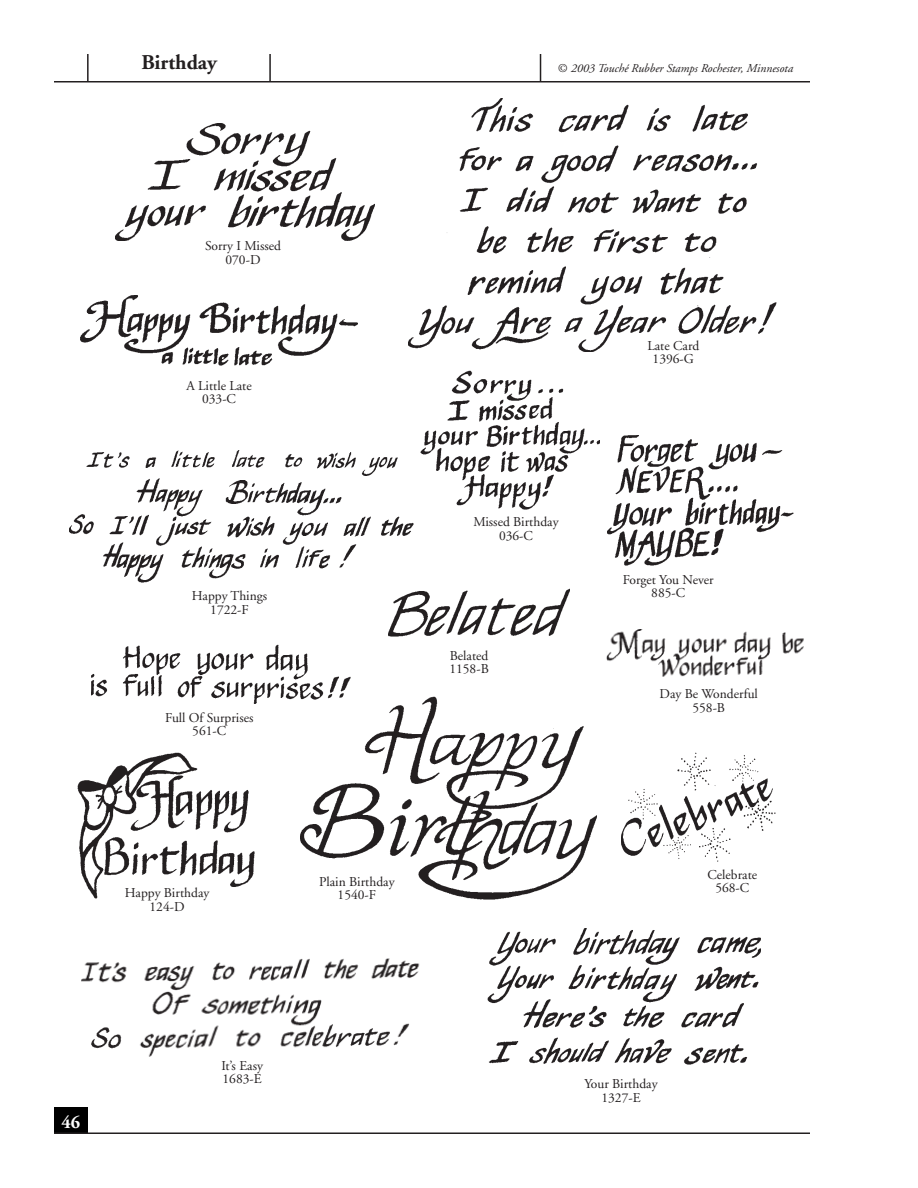
<style>
.page{position:relative;width:918px;height:1188px;background:#fff}
.page>*{position:absolute;margin:0;border:0;box-sizing:border-box;transform-origin:0 0}
.t1{font:700 21px "Adobe Garamond";color:#231f20}
.t2{font:700 18px "Adobe Garamond";color:#fff}
.t3{font:13.5px/13.5px "Adobe Garamond";color:#231f20;text-align:center}
.t4{font:italic 12px "Adobe Garamond";color:#231f20}
.s1{font-style:normal}
</style>
<div class="page">
<hr style="left:54px;top:81px;width:756px;height:1px;background:#231f20">
<hr style="left:87px;top:54px;width:2px;height:27px;background:#231f20">
<hr style="left:269px;top:54px;width:2px;height:27px;background:#231f20">
<svg style="left:540px;top:54px;width:1px;height:27px"></svg>
<div style="left:54px;top:1107px;width:34px;height:27px;background:#000"></div>
<hr style="left:54px;top:1132px;width:756px;height:2px;background:#231f20">
<img style="left:69px;top:451px;width:344px;height:131px">
<img style="left:116px;top:123px;width:259px;height:118px">
<img style="left:421px;top:371px;width:179px;height:138px">
<img style="left:81px;top:295px;width:277px;height:71px">
<img style="left:608px;top:435px;width:185px;height:130px">
<img style="left:388px;top:589px;width:182px;height:48px">
<img style="left:300px;top:697px;width:297px;height:202px">
<img style="left:606px;top:629px;width:198px;height:48px">
<img style="left:91px;top:645px;width:259px;height:59px">
<img style="left:81px;top:959px;width:339px;height:98px">
<img style="left:621px;top:753px;width:154px;height:108px">
<img style="left:488px;top:928px;width:273px;height:136px">
<img style="left:408px;top:99px;width:368px;height:253px">
<img style="left:78px;top:753px;width:177px;height:145px">
<h1 class="t1" style="left:141px;top:51px;width:77px">Birthday</h1>
<p class="t4" style="left:558px;top:62px;width:236px"><span class="s1">©</span> 2003 Touché Rubber Stamps Rochester, Minnesota</p>
<p class="t3" style="left:205px;top:240px;width:77px">Sorry I Missed<br>070-D</p>
<p class="t3" style="left:186px;top:379px;width:67px">A Little Late<br>033-C</p>
<p class="t3" style="left:192px;top:590px;width:77px">Happy Things<br>1722-F</p>
<p class="t3" style="left:165px;top:711px;width:90px">Full Of Surprises<br>561-C</p>
<p class="t3" style="left:473px;top:515px;width:87px">Missed Birthday<br>036-C</p>
<p class="t3" style="left:449px;top:649px;width:41px;text-align:left">Belated<br>1158-B</p>
<p class="t3" style="left:125px;top:887px;width:86px">Happy Birthday<br>124-D</p>
<p class="t3" style="left:319px;top:875px;width:77px">Plain Birthday<br>1540-F</p>
<p class="t3" style="left:647px;top:339px;width:53px">Late Card<br>1396-G</p>
<p class="t3" style="left:623px;top:573px;width:92px">Forget You Never<br>885-C</p>
<p class="t3" style="left:660px;top:688px;width:100px">Day Be Wonderful<br>558-B</p>
<p class="t3" style="left:708px;top:868px;width:51px">Celebrate<br>568-C</p>
<h2 class="t2" style="left:62px;top:1112px;width:20px">46</h2>
<p class="t3" style="left:221px;top:1059px;width:43px;text-align:left">It’s Easy<br>1683-E</p>
<p class="t3" style="left:584px;top:1077px;width:75px">Your Birthday<br>1327-E</p>
</div>
